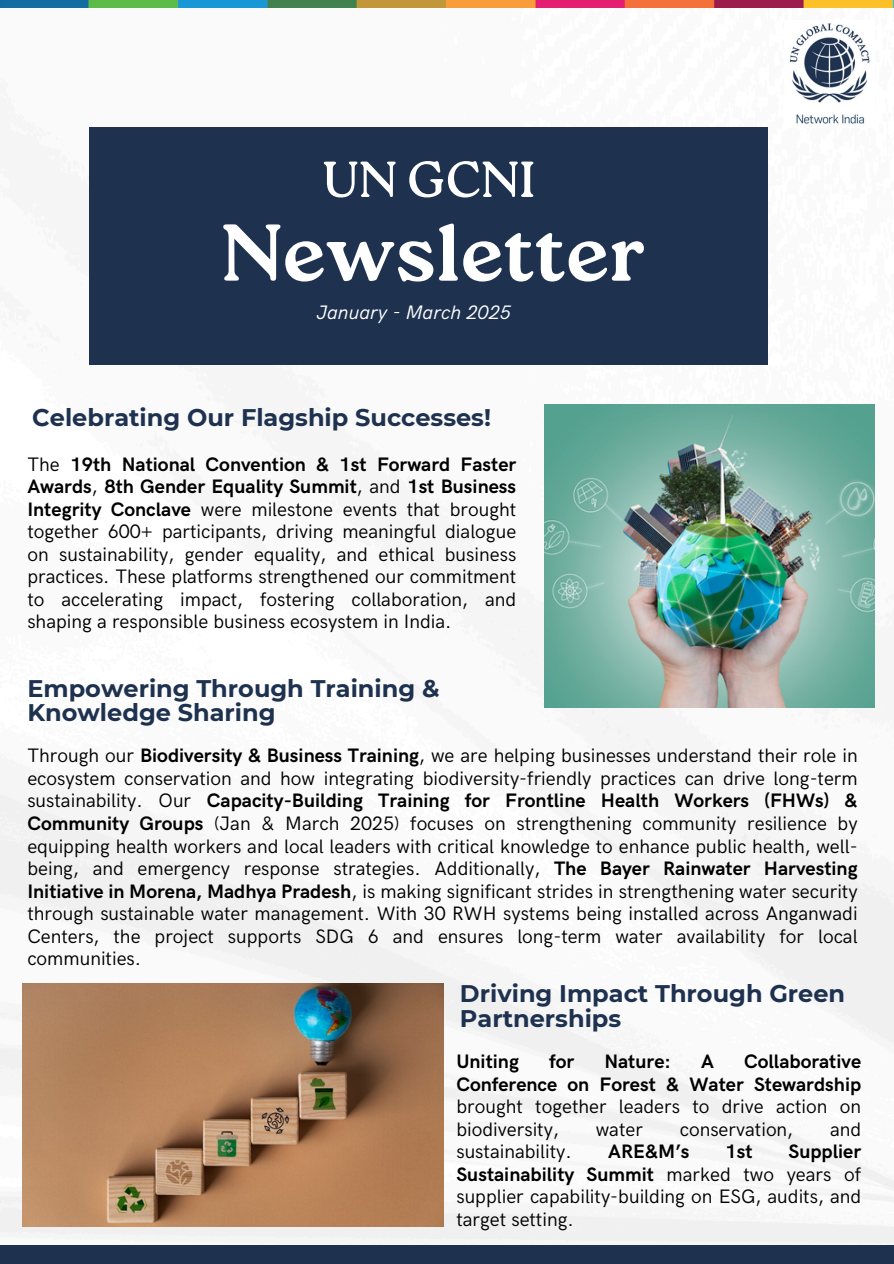
<style>
.page{position:relative;width:894px;height:1264px;background:#fff}
.page>*{position:absolute;margin:0;border:0;box-sizing:border-box;transform-origin:0 0}
.t1{font:700 80.4px "Roca One";color:#fff}
.t2{font:50.55px "Roca One";color:#fff}
.t3{font:700 24px/24.8px "Montserrat";color:#1e3250}
.t4{font:19.5px/22.5px "HK Grotesk";color:#000;text-align:justify}
.t5{font:700 19.5px "HK Grotesk";color:#000}
.t6{font:italic 19.5px "HK Grotesk";color:#fff}
.s1{font-weight:700}
</style>
<div class="page">
<img style="left:0;top:127px;width:893px;height:1117px">
<img style="left:544px;top:404px;width:330px;height:303px">
<div style="left:89px;top:127px;width:678px;height:238px;background:#1e3250"></div>
<img style="left:23px;top:983px;width:420px;height:243px">
<div style="left:0;top:1244px;width:893px;height:19px;background:#1e3250"></div>
<img style="left:789px;top:23px;width:81px;height:101px">
<img style="left:0;top:0;width:893px;height:8px">
<p class="t2" style="left:322px;top:150px;width:214px">UN GCNI</p>
<h2 class="t1" style="left:221px;top:206px;width:426px">Newsletter</h2>
<p class="t6" style="left:316px;top:301px;width:196px">January - March 2025</p>
<h1 class="t3" style="left:32px;top:405px;width:460px">Celebrating Our Flagship Successes!</h1>
<p class="t4" style="left:27px;top:453px;width:490px">The <span class="s1">19th National Convention &amp; 1st Forward Faster Awards</span>, <span class="s1">8th Gender Equality Summit</span>, and <span class="s1">1st Business Integrity Conclave</span> were milestone events that brought together 600+ participants, driving meaningful dialogue on sustainability, gender equality, and ethical business practices. These platforms strengthened our commitment to accelerating impact, fostering collaboration, and shaping a responsible business ecosystem in India.</p>
<p class="t3" style="left:27px;top:675px;width:413px">Empowering Through Training &amp;<br>Knowledge Sharing</p>
<h3 class="t4" style="left:27px;top:745px;width:831px">Through our <span class="s1">Biodiversity &amp; Business Training</span>, we are helping businesses understand their role in ecosystem conservation and how integrating biodiversity-friendly practices can drive long-term sustainability. Our <span class="s1">Capacity-Building Training for Frontline Health Workers (FHWs) &amp; Community Groups</span> (Jan &amp; March 2025) focuses on strengthening community resilience by equipping health workers and local leaders with critical knowledge to enhance public health, well&shy;being, and emergency response strategies. Additionally, <span class="s1">The Bayer Rainwater Harvesting Initiative in Morena, Madhya Pradesh</span>, is making significant strides in strengthening water security through sustainable water management. With 30 RWH systems being installed across Anganwadi Centers, the project supports SDG 6 and ensures long-term water availability for local communities.</h3>
<p class="t3" style="left:460px;top:981px;width:386px">Driving Impact Through Green<br>Partnerships</p>
<h3 class="t5" style="left:456px;top:1050px;width:64px">Uniting</h3>
<h3 class="t5" style="left:549px;top:1050px;width:27px">for</h3>
<h3 class="t5" style="left:604px;top:1050px;width:68px">Nature:</h3>
<h3 class="t5" style="left:701px;top:1050px;width:14px">A</h3>
<h3 class="t4" style="left:456px;top:1050px;width:406px;text-indent:287px"><span class="s1">Collaborative Conference on Forest &amp; Water Stewardship </span>brought together leaders to drive action on biodiversity,</h3>
<h3 class="t4" style="left:595px;top:1118px;width:49px">water</h3>
<h3 class="t4" style="left:679px;top:1118px;width:115px">conservation,</h3>
<h3 class="t4" style="left:829px;top:1118px;width:33px">and</h3>
<h3 class="t4" style="left:456px;top:1140px;width:406px;text-indent:332px"><span class="s1">Supplier Sustainability Summit</span> marked two years of supplier capability-building on ESG, audits, and target setting.</h3>
<h3 class="t4" style="left:456px;top:1140px;width:117px">sustainability.</h3>
<h3 class="t5" style="left:608px;top:1140px;width:83px">ARE&amp;M’s</h3>
<h3 class="t5" style="left:725px;top:1140px;width:29px">1st</h3>
</div>
